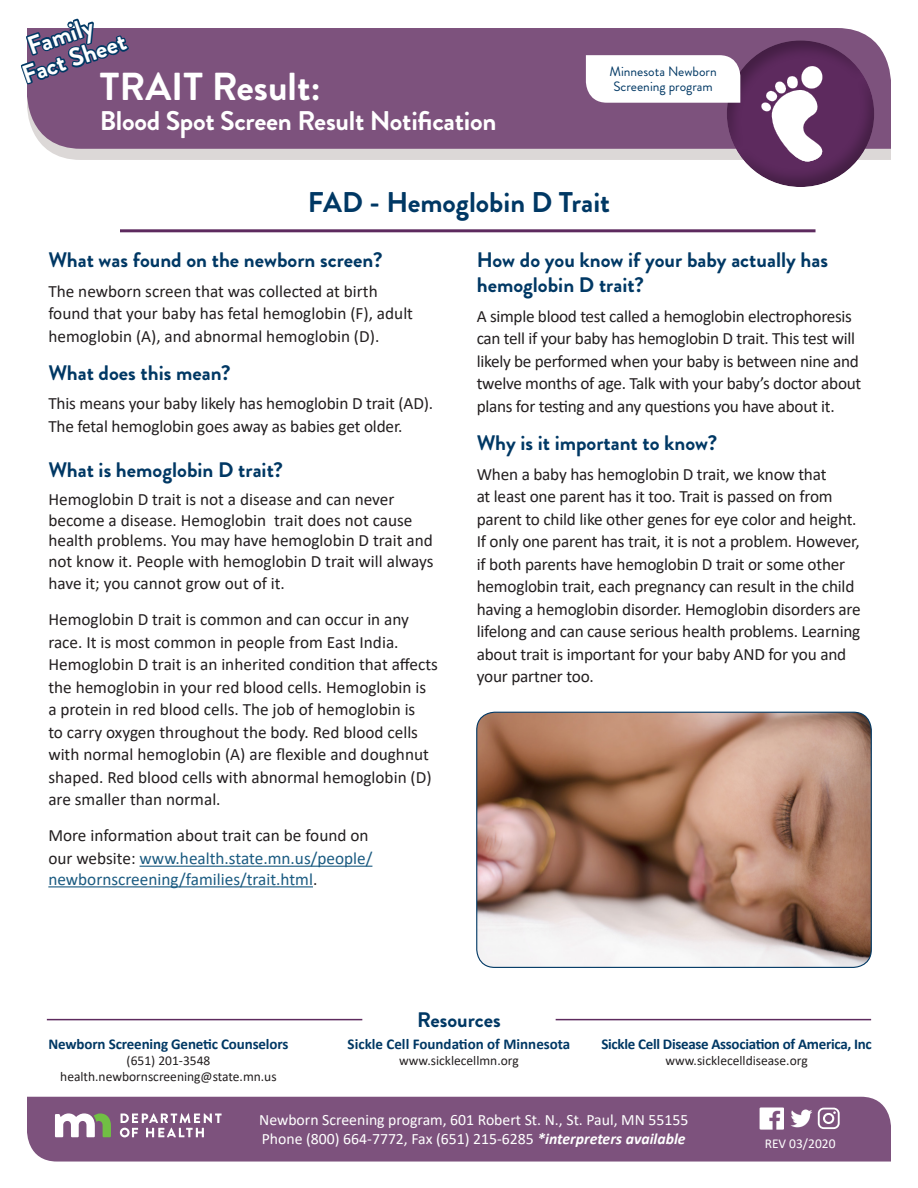
<style>
.page{position:relative;width:918px;height:1188px;background:#fff}
.page>*{position:absolute;margin:0;border:0;box-sizing:border-box;transform-origin:0 0}
.t1{font:700 39px "Brandon Grotesque";color:#fff}
.H1_disorder{font:700 28.5px "Brandon Grotesque";color:#003864}
.t2{font:700 27px "Brandon Grotesque";letter-spacing:-.01em;color:#fff}
.H2_type{font:700 25.5px "Brandon Grotesque";color:#fff}
.H2_sub-heading{font:700 21px/25.2px "Brandon Grotesque";color:#003864}
.H2_resources{font:700 21px "Brandon Grotesque";color:#003864}
.H2_sub-heading-2{font:17.25px/22.5px "Calibri";letter-spacing:-.01em;color:#231f20}
.t3{font:17.25px "Calibri";color:#1b5b81}
.H2_contact{font:15.75px "Calibri";color:#fff}
.t4{font:700 15px "Calibri";letter-spacing:-.01em;color:#003864}
.t5{font:13.5px "Calibri";color:#231f20}
.t6{font:13.5px/15px "Brandon Grotesque";color:#003864}
.Paragraph_rev{font:13.5px "Calibri";color:#fff}
.s1{color:#1b5b81}
.s2{color:#231f20}
.s3{font-weight:700;font-style:italic}
</style>
<div class="page">
<div style="left:27px;top:1097px;width:864px;height:65px;background:#7d527d"></div>
<hr style="left:120px;top:229px;width:696px;height:3px;background:#5d2a5e">
<hr style="left:556px;top:1019px;width:315px;height:1px;background:#5d2a5e">
<hr style="left:47px;top:1019px;width:315px;height:1px;background:#5d2a5e">
<svg style="left:55px;top:1113px;width:56px;height:24px"></svg>
<svg style="left:120px;top:1113px;width:102px;height:24px"></svg>
<img style="left:760px;top:1107px;width:24px;height:22px">
<img style="left:790px;top:1107px;width:22px;height:22px">
<div style="left:818px;top:1108px;width:22px;height:21px;border:2px solid #fff;border-radius:5px"></div>
<div style="left:823px;top:1113px;width:11px;height:11px;border:2px solid #fff;border-radius:50%"></div>
<div style="left:47px;top:149px;width:844px;height:11px;background:#dcd8d7"></div>
<div style="left:27px;top:28px;width:864px;height:121px;background:#7d527d"></div>
<div style="left:724px;top:38px;width:150px;height:150px;background:#7d527d"></div>
<svg style="left:586px;top:40px;width:288px;height:147px"></svg>
<svg style="left:21px;top:18px;width:108px;height:84px;background:#6e6489"></svg>
<hr style="left:140px;top:866px;width:232px;height:1px;background:#1b5b81">
<hr style="left:48px;top:886px;width:265px;height:1px;background:#1b5b81">
<img style="left:477px;top:712px;width:394px;height:255px">
<div style="left:476px;top:712px;width:396px;height:256px;border:1px solid #003864;border-radius:18px"></div>
<h2 class="H2_type" style="left:22px;top:30px;width:70px;rotate:-19deg">Family</h2>
<h2 class="H2_type" style="left:17px;top:59px;width:109px;rotate:-19deg">Fact Sheet</h2>
<h1 class="t1" style="left:100px;top:60px;width:223px">TRAIT Result:</h1>
<h3 class="t2" style="left:100px;top:102px;width:398px">Blood Spot Screen Result Notification</h3>
<p class="t6" style="left:610px;top:64px;width:109px">Minnesota Newborn<br>Screening program</p>
<h1 class="H1_disorder" style="left:308px;top:182px;width:304px">FAD - Hemoglobin D Trait</h1>
<h2 class="H2_sub-heading" style="left:48px;top:248px;width:336px">What was found on the newborn screen?</h2>
<p class="H2_sub-heading-2" style="left:48px;top:279px;width:366px">The newborn screen that was collected at birth found that your baby has fetal hemoglobin (F), adult hemoglobin (A), and abnormal hemoglobin (D).</p>
<h2 class="H2_sub-heading" style="left:48px;top:361px;width:184px">What does this mean?</h2>
<p class="H2_sub-heading-2" style="left:48px;top:392px;width:386px">This means your baby likely has hemoglobin D trait (AD).<br>The fetal hemoglobin goes away as babies get older.</p>
<h2 class="H2_sub-heading" style="left:48px;top:458px;width:236px">What is hemoglobin D trait?</h2>
<p class="H2_sub-heading-2" style="left:48px;top:488px;width:387px;line-height:20.7px">Hemoglobin D trait is not a disease and can never become a disease. Hemoglobin trait does not cause health problems. You may have hemoglobin D trait and not know it. People with hemoglobin D trait will always</p>
<p class="H2_sub-heading-2" style="left:48px;top:572px;width:238px">have it; you cannot grow out of it.</p>
<p class="H2_sub-heading-2" style="left:48px;top:608px;width:391px">Hemoglobin D trait is common and can occur in any race. It is most common in people from East India.<br>Hemoglobin D trait is an inherited condition that affects the hemoglobin in your red blood cells. Hemoglobin is a protein in red blood cells. The job of hemoglobin is<br>to carry oxygen throughout the body. Red blood cells with normal hemoglobin (A) are flexible and doughnut shaped. Red blood cells with abnormal hemoglobin (D) are smaller than normal.</p>
<p class="H2_sub-heading-2" style="left:48px;top:824px;width:326px">More information about trait can be found on our website: <span class="s1">www.health.state.mn.us/people/</span></p>
<p class="t3" style="left:48px;top:867px;width:271px">newbornscreening/families/trait.html<span class="s2">.</span></p>
<h2 class="H2_sub-heading" style="left:477px;top:248px;width:353px">How do you know if your baby actually has hemoglobin D trait?</h2>
<h2 class="H2_sub-heading-2" style="left:477px;top:304px;width:386px">A simple blood test called a hemoglobin electrophoresis can tell if your baby has hemoglobin D trait. This test will likely be performed when your baby is between nine and twelve months of age. Talk with your baby’s doctor about plans for testing and any questions you have about it.</h2>
<h2 class="H2_sub-heading" style="left:477px;top:431px;width:242px">Why is it important to know?</h2>
<p class="H2_sub-heading-2" style="left:477px;top:462px;width:386px">When a baby has hemoglobin D trait, we know that<br>at least one parent has it too. Trait is passed on from parent to child like other genes for eye color and height.<br>If only one parent has trait, it is not a problem. However, if both parents have hemoglobin D trait or some other hemoglobin trait, each pregnancy can result in the child having a hemoglobin disorder. Hemoglobin disorders are lifelong and can cause serious health problems. Learning about trait is important for your baby AND for you and your partner too.</p>
<p class="t4" style="left:49px;top:1033px;width:241px">Newborn Screening Genetic Counselors</p>
<p class="t5" style="left:127px;top:1051px;width:85px">(651) 201-3548</p>
<p class="t5" style="left:60px;top:1068px;width:218px">health.newbornscreening@state.mn.us</p>
<h2 class="H2_resources" style="left:417px;top:1005px;width:85px">Resources</h2>
<p class="t4" style="left:348px;top:1033px;width:224px">Sickle Cell Foundation of Minnesota</p>
<p class="t5" style="left:399px;top:1051px;width:121px">www.sicklecellmn.org</p>
<p class="t4" style="left:601px;top:1033px;width:272px">Sickle Cell Disease Association of America, Inc</p>
<p class="t5" style="left:665px;top:1051px;width:144px">www.sicklecelldisease.org</p>
<h2 class="H2_contact" style="left:259px;top:1109px;width:431px">Newborn Screening program, 601 Robert St. N., St. Paul, MN 55155</h2>
<h2 class="H2_contact" style="left:262px;top:1128px;width:425px">Phone (800) 664-7772, Fax (651) 215-6285 <span class="s3">*interpreters available</span></h2>
<p class="Paragraph_rev" style="left:765px;top:1134px;width:72px">REV 03/2020</p>
</div>
